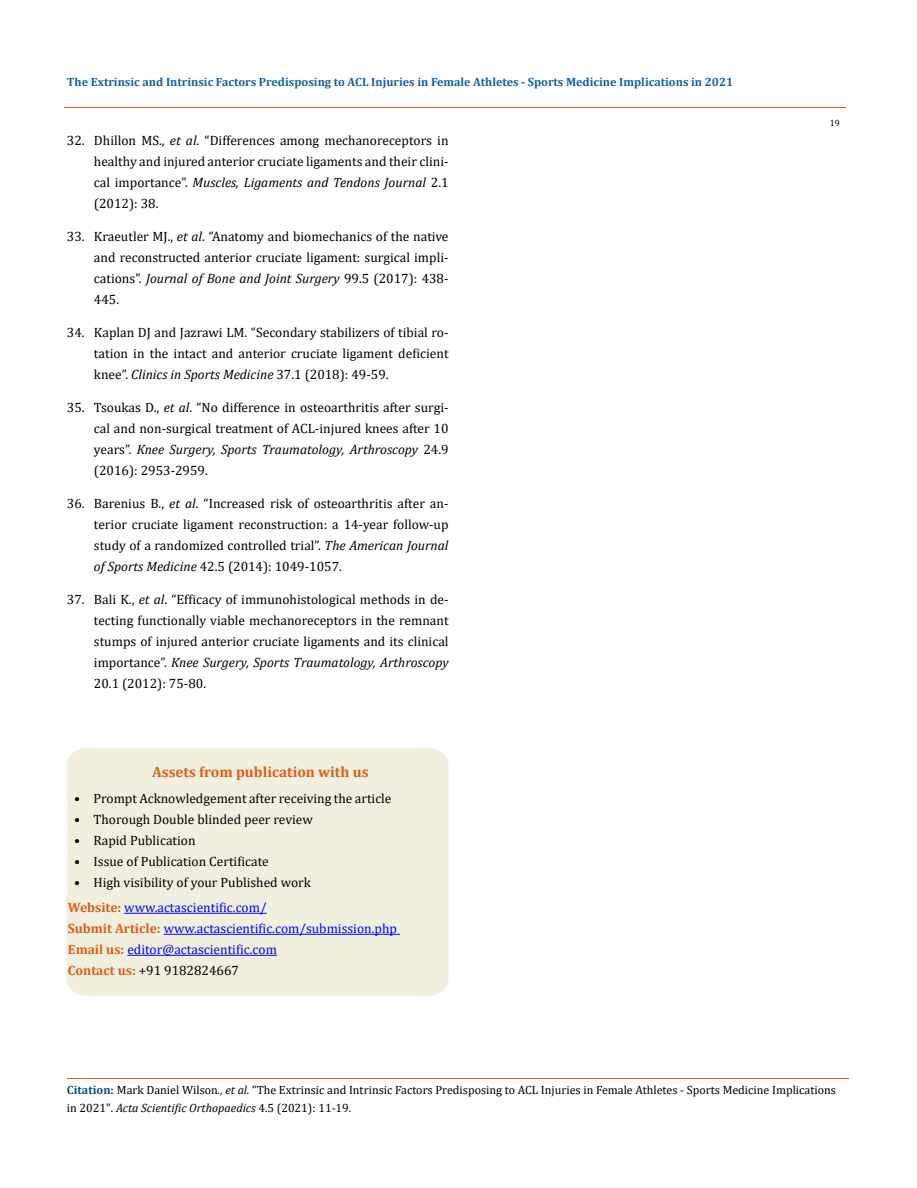
<style>
.page{position:relative;width:917px;height:1188px;background:#fff}
.page>*{position:absolute;margin:0;border:0;box-sizing:border-box;transform-origin:0 0}
.t1{font:700 15px "Cambria";color:#e05d1a}
.t2{font:13.5px/21px "Cambria";color:#000;text-align:justify}
.t3{font:13.5px/21px "Cambria";color:#00f}
.t4{font:12px/18px "Cambria";color:#000}
.t5{font:700 12px "Cambria";color:#1560a6}
.t6{font:9px "Cambria";color:#000}
.s1{font-style:italic}
.s2{font-weight:700;color:#e05d1a}
.s3{color:#000}
.s4{font-weight:700;color:#035089}
</style>
<div class="page">
<div style="left:67px;top:749px;width:381px;height:246px;background:#f1f0de;border-radius:18px"></div>
<div style="left:66px;top:748px;width:382px;height:248px;border:2px solid #f1f0de;border-radius:18px"></div>
<hr style="left:124px;top:913px;width:143px;height:1px;background:#00f">
<hr style="left:164px;top:934px;width:236px;height:1px;background:#00f">
<hr style="left:127px;top:955px;width:150px;height:1px;background:#00f">
<hr style="left:64px;top:108px;width:781px;height:1px;background:#e05d1a">
<hr style="left:67px;top:1078px;width:781px;height:1px;background:#e05d1a">
<p class="t5" style="left:67px;top:73px;width:668px">The Extrinsic and Intrinsic Factors Predisposing to ACL Injuries in Female Athletes - Sports Medicine Implications in 2021</p>
<p class="t2" style="left:94px;top:130px;width:356px;text-indent:-27px">32. Dhillon MS., <span class="s1">et al</span>. “Differences among mechanoreceptors in healthy and injured anterior cruciate ligaments and their clini&shy;cal importance”. <span class="s1">Muscles, Ligaments and Tendons Journal</span> 2.1 (2012): 38.</p>
<p class="t2" style="left:94px;top:226px;width:356px;text-indent:-27px">33. Kraeutler MJ., <span class="s1">et al</span>. “Anatomy and biomechanics of the native and reconstructed anterior cruciate ligament: surgical impli&shy;cations”. <span class="s1">Journal of Bone and Joint Surgery</span> 99.5 (2017): 438- 445.</p>
<p class="t2" style="left:94px;top:322px;width:356px;text-indent:-27px">34. Kaplan DJ and Jazrawi LM. “Secondary stabilizers of tibial ro&shy;tation in the intact and anterior cruciate ligament deficient knee”. <span class="s1">Clinics in Sports Medicine</span> 37.1 (2018): 49-59.</p>
<p class="t2" style="left:94px;top:397px;width:356px;text-indent:-27px">35. Tsoukas D., <span class="s1">et al</span>. “No difference in osteoarthritis after surgi&shy;cal and non-surgical treatment of ACL-injured knees after 10 years”. <span class="s1">Knee Surgery, Sports Traumatology, Arthroscopy</span> 24.9 (2016): 2953-2959.</p>
<p class="t2" style="left:94px;top:493px;width:356px;text-indent:-27px">36. Barenius B., <span class="s1">et al</span>. “Increased risk of osteoarthritis after an&shy;terior cruciate ligament reconstruction: a 14-year follow-up study of a randomized controlled trial”. <span class="s1">The American Journal of Sports Medicine</span> 42.5 (2014): 1049-1057.</p>
<p class="t2" style="left:94px;top:589px;width:356px;text-indent:-27px">37. Bali K., <span class="s1">et al</span>. “Efficacy of immunohistological methods in de&shy;tecting functionally viable mechanoreceptors in the remnant stumps of injured anterior cruciate ligaments and its clinical importance”. <span class="s1">Knee Surgery, Sports Traumatology, Arthroscopy </span>20.1 (2012): 75-80.</p>
<p class="t1" style="left:152px;top:761px;width:218px">Assets from publication with us</p>
<p class="t2" style="left:74px;top:788px;width:319px">• Prompt Acknowledgement after receiving the article</p>
<p class="t2" style="left:74px;top:809px;width:240px">• Thorough Double blinded peer review</p>
<p class="t2" style="left:74px;top:830px;width:123px">• Rapid Publication</p>
<p class="t2" style="left:74px;top:851px;width:196px">• Issue of Publication Certificate</p>
<p class="t2" style="left:74px;top:872px;width:238px">• High visibility of your Published work</p>
<p class="t3" style="left:68px;top:897px;width:330px"><span class="s2">Website:</span> www.actascientific.com/<br><span class="s2">Submit Article:</span> www.actascientific.com/submission.php <span class="s2">Email us:</span> editor@actascientific.com<br><span class="s2">Contact us:</span> <span class="s3">+91 9182824667</span></p>
<p class="t6" style="left:829px;top:118px;width:11px">19</p>
<p class="t4" style="left:67px;top:1081px;width:770px"><span class="s4">Citation:</span> Mark Daniel Wilson<span class="s1">., et al.</span> “The Extrinsic and Intrinsic Factors Predisposing to ACL Injuries in Female Athletes - Sports Medicine Implications in 2021". <span class="s1">Acta Scientific Orthopaedics</span> 4.5 (2021): 11-19.</p>
</div>
